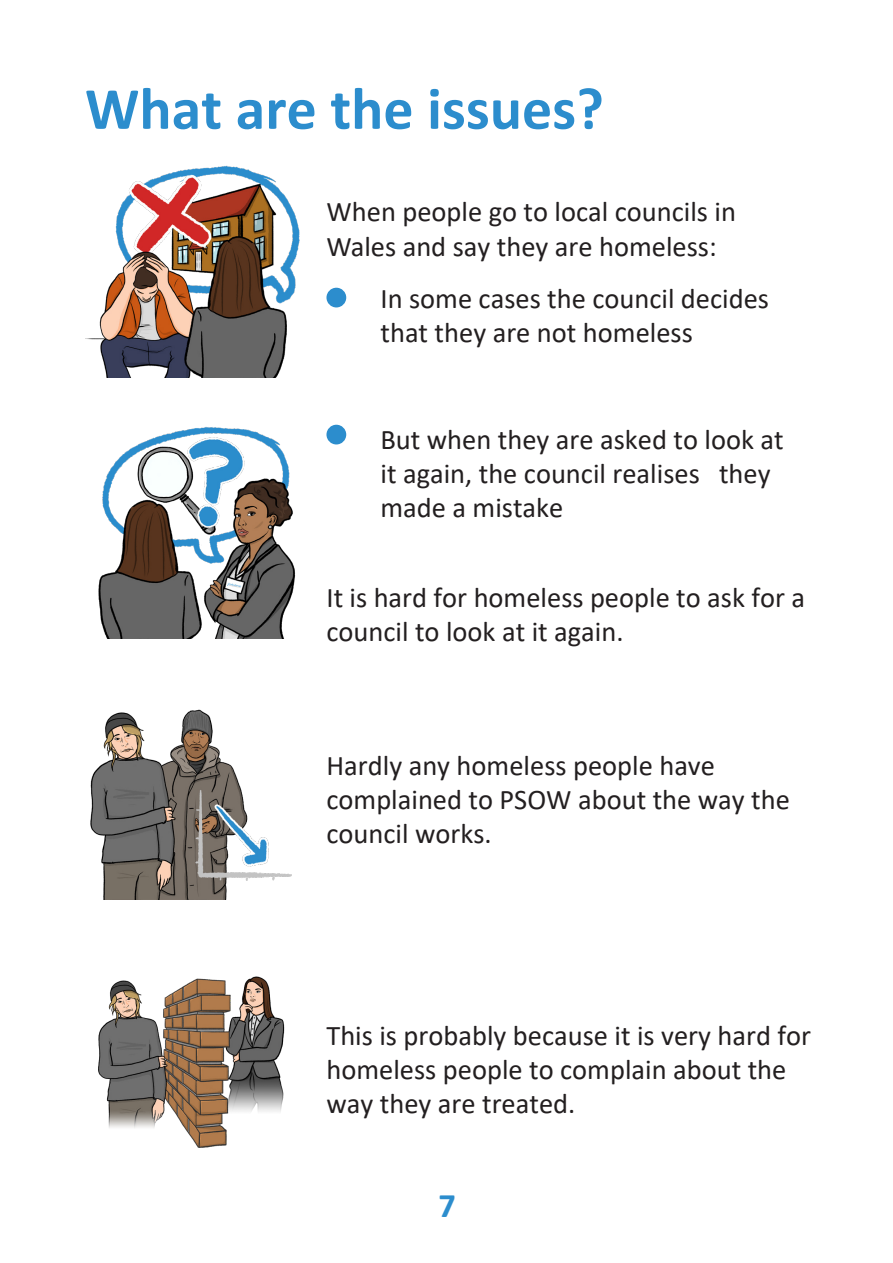
<style>
.page{position:relative;width:893px;height:1263px;background:#fff}
.page>*{position:absolute;margin:0;border:0;box-sizing:border-box;transform-origin:0 0}
.t1{font:700 60px "Calibri";color:#2c8dcd}
.t2{font:700 34.5px "Calibri";color:#2c8dcd}
.t3{font:28.5px/34.2px "Calibri";color:#231f20}
</style>
<div class="page">
<div style="left:326px;top:288px;width:20px;height:19px;background:#2c8dcd;border-radius:50%"></div>
<div style="left:326px;top:425px;width:20px;height:19px;background:#2c8dcd;border-radius:50%"></div>
<img style="left:85px;top:165px;width:214px;height:212px">
<img style="left:98px;top:427px;width:198px;height:212px">
<img style="left:90px;top:709px;width:202px;height:191px">
<img style="left:98px;top:976px;width:187px;height:172px">
<p class="t1" style="left:85px;top:66px;width:520px">What are the issues?</p>
<p class="t3" style="left:326px;top:194px;width:411px">When people go to local councils in<br>Wales and say they are homeless:</p>
<p class="t3" style="left:380px;top:281px;width:390px">In some cases the council decides that they are not homeless</p>
<p class="t3" style="left:380px;top:421px;width:405px">But when they are asked to look at it again, the council realises they made a mistake</p>
<p class="t3" style="left:326px;top:580px;width:480px">It is hard for homeless people to ask for a council to look at it again.</p>
<p class="t3" style="left:326px;top:747px;width:465px">Hardly any homeless people have complained to PSOW about the way the council works.</p>
<p class="t3" style="left:326px;top:1017px;width:486px">This is probably because it is very hard for homeless people to complain about the way they are treated.</p>
<p class="t2" style="left:439px;top:1181px;width:19px">7</p>
</div>
